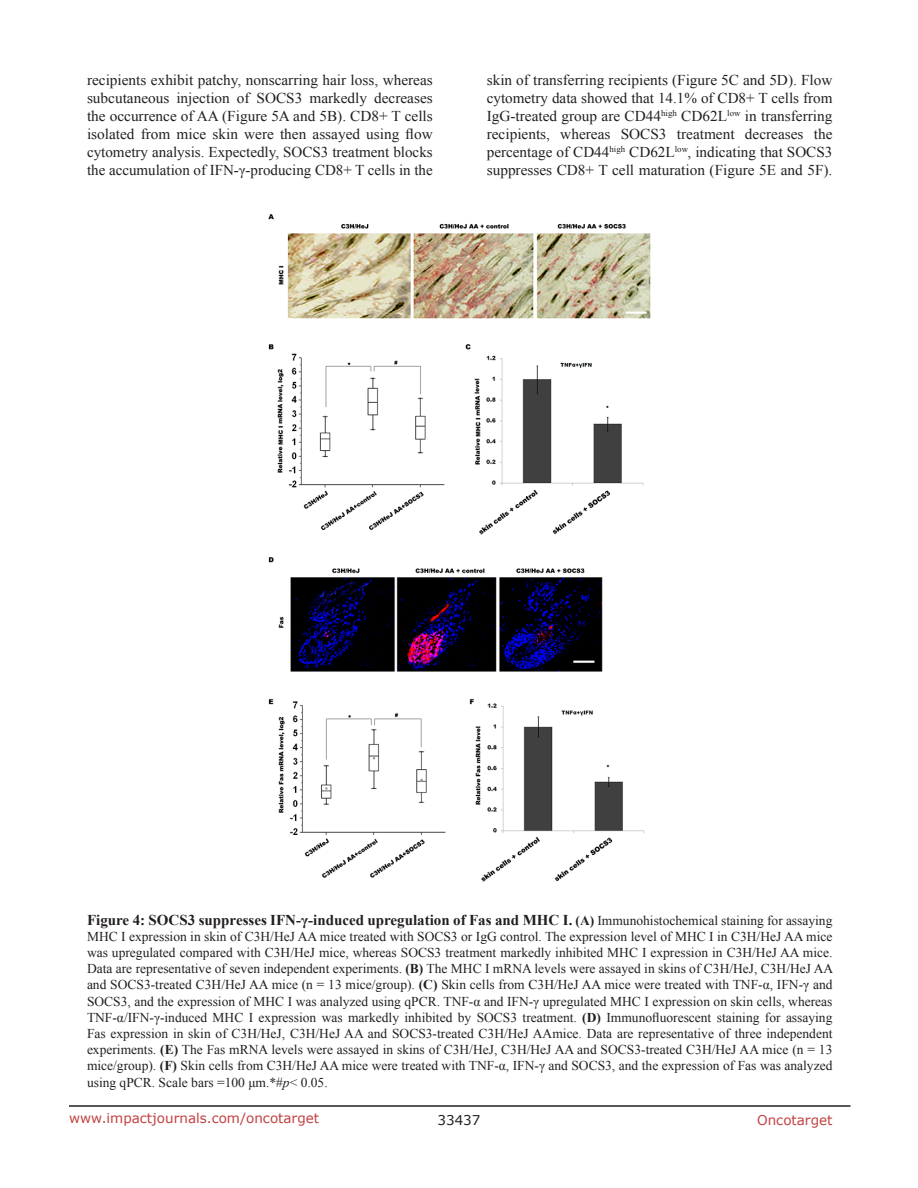
<style>
.page{position:relative;width:918px;height:1188px;background:#fff}
.page>*{position:absolute;margin:0;border:0;box-sizing:border-box;transform-origin:0 0}
.BodyText{font:15px/18px "Times New Roman";color:#231f20;text-align:justify}
.figuretext{font:700 15px "Times New Roman";color:#231f20}
.figuretext-2{font:13.5px/16.2px "Times New Roman";color:#231f20;text-align:justify}
.t1{font:13.5px "Verdana";color:#c24141}
.t2{font:13.5px "Verdana";color:#231f20}
.s1{font-size:13.5px}
.s2{font-weight:400;font-size:13.5px}
.s3{font-weight:700}
.s4{font-style:italic}
</style>
<div class="page">
<hr style="left:69px;top:1105px;width:781px;height:2px;background:#231f20">
<img style="left:268px;top:214px;width:383px;height:668px">
<p class="BodyText" style="left:87px;top:71px;width:347px">recipients exhibit patchy, nonscarring hair loss, whereas subcutaneous injection of SOCS3 markedly decreases the occurrence of AA (Figure 5A and 5B). CD8+ T cells isolated from mice skin were then assayed using flow cytometry analysis. Expectedly, SOCS3 treatment blocks the accumulation of IFN-γ-producing CD8+ T cells in the</p>
<p class="BodyText" style="left:487px;top:71px;width:347px">skin of transferring recipients (Figure 5C and 5D). Flow cytometry data showed that 14.1% of CD8+ T cells from IgG-treated group are CD44<sup>high</sup> CD62L<sup>low</sup> in transferring recipients, whereas SOCS3 treatment decreases the percentage of CD44<sup>high</sup> CD62L<sup>low</sup>, indicating that SOCS3 suppresses CD8+ T cell maturation (Figure 5E and 5F).</p>
<p class="figuretext" style="left:87px;top:909px;width:747px">Figure 4: SOCS3 suppresses IFN-γ-induced upregulation of Fas and MHC I. <span class="s1">(A)</span> <span class="s2">Immunohistochemical staining for assaying</span></p>
<p class="figuretext-2" style="left:87px;top:928px;width:748px">MHC I expression in skin of C3H/HeJ AA mice treated with SOCS3 or IgG control. The expression level of MHC I in C3H/HeJ AA mice was upregulated compared with C3H/HeJ mice, whereas SOCS3 treatment markedly inhibited MHC I expression in C3H/HeJ AA mice.<br>Data are representative of seven independent experiments. <span class="s3">(B)</span> The MHC I mRNA levels were assayed in skins of C3H/HeJ, C3H/HeJ AA and SOCS3-treated C3H/HeJ AA mice (n = 13 mice/group). <span class="s3">(C)</span> Skin cells from C3H/HeJ AA mice were treated with TNF-α, IFN-γ and SOCS3, and the expression of MHC I was analyzed using qPCR. TNF-α and IFN-γ upregulated MHC I expression on skin cells, whereas TNF-α/IFN-γ-induced MHC I expression was markedly inhibited by SOCS3 treatment. <span class="s3">(D)</span> Immunofluorescent staining for assaying Fas expression in skin of C3H/HeJ, C3H/HeJ AA and SOCS3-treated C3H/HeJ AAmice. Data are representative of three independent experiments. <span class="s3">(E)</span> The Fas mRNA levels were assayed in skins of C3H/HeJ, C3H/HeJ AA and SOCS3-treated C3H/HeJ AA mice (n = 13 mice/group). <span class="s3">(F)</span> Skin cells from C3H/HeJ AA mice were treated with TNF-α, IFN-γ and SOCS3, and the expression of Fas was analyzed using qPCR. Scale bars =100 μm.*#<span class="s4">p</span>&lt; 0.05.</p>
<p class="t1" style="left:69px;top:1109px;width:252px">www.impactjournals.com/oncotarget</p>
<p class="t2" style="left:438px;top:1111px;width:44px">33437</p>
<p class="t1" style="left:757px;top:1111px;width:77px">Oncotarget</p>
</div>
